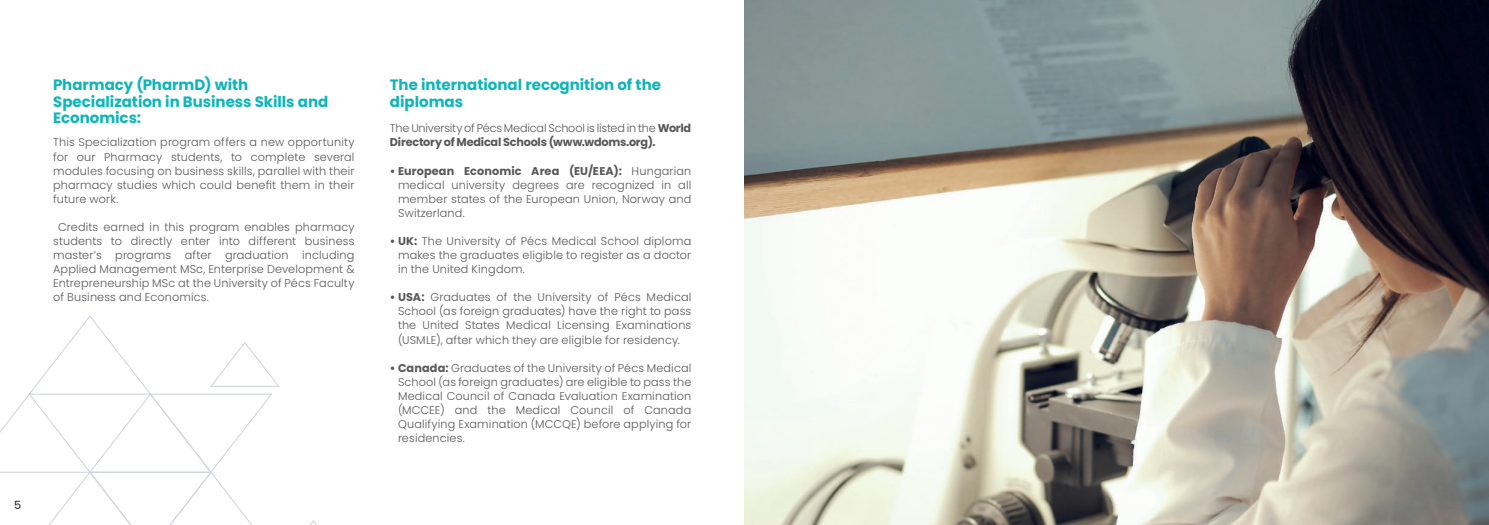
<style>
.page{position:relative;width:1489px;height:525px;background:#fff}
.page>*{position:absolute;margin:0;border:0;box-sizing:border-box;transform-origin:0 0}
.t1{font:700 15px/16.5px "Poppins";color:#0fb5ba}
.t2{font:300 11.25px/14px "Poppins";letter-spacing:.015em;color:#57585a;text-align:justify}
.t3{font:700 11.25px/14px "Poppins";letter-spacing:-.02em;color:#57585a}
.t4{font:11.25px "Poppins";color:#231f20}
.s1{font-weight:300}
.s2{font-weight:700}
</style>
<div class="page">
<svg style="left:0;top:315px;width:280px;height:209px"></svg>
<svg style="left:310px;top:520px;width:6px;height:4px"></svg>
<img style="left:744px;top:0;width:744px;height:524px">
<h1 class="t1" style="left:53px;top:77px;width:277px">Pharmacy (PharmD) with<br>Specialization in Business Skills and<br>Economics:</h1>
<p class="t2" style="left:53px;top:135px;width:303px">This Specialization program offers a new opportunity for our Pharmacy students, to complete several modules focusing on business skills, parallel with their pharmacy studies which could benefit them in their future work.</p>
<p class="t2" style="left:53px;top:220px;width:303px;text-indent:5px">Credits earned in this program enables pharmacy students to directly enter into different business master’s programs after graduation including Applied Management MSc, Enterprise Development &amp; Entrepreneurship MSc at the University of Pécs Faculty of Business and Economics.</p>
<p class="t4" style="left:14px;top:498px;width:9px">5</p>
<h1 class="t1" style="left:390px;top:77px;width:272px">The international recognition of the diplomas</h1>
<p class="t3" style="left:390px;top:121px;width:303px"><span class="s1">The University of Pécs Medical School is listed in the</span> World<br>Directory of Medical Schools (www.wdoms.org).</p>
<p class="t2" style="left:398px;top:164px;width:295px;text-indent:-8px"><span class="s2">• European Economic Area (EU/EEA):</span> Hungarian medical university degrees are recognized in all member states of the European Union, Norway and Switzerland.</p>
<p class="t2" style="left:398px;top:234px;width:295px;text-indent:-8px"><span class="s2">• UK:</span> The University of Pécs Medical School diploma makes the graduates eligible to register as a doctor in the United Kingdom.</p>
<p class="t2" style="left:398px;top:290px;width:295px;text-indent:-8px"><span class="s2">• USA:</span> Graduates of the University of Pécs Medical School (as foreign graduates) have the right to pass the United States Medical Licensing Examinations (USMLE), after which they are eligible for residency.</p>
<p class="t2" style="left:398px;top:360px;width:295px;text-indent:-8px"><span class="s2">• Canada:</span> Graduates of the University of Pécs Medical School (as foreign graduates) are eligible to pass the Medical Council of Canada Evaluation Examination (MCCEE) and the Medical Council of Canada Qualifying Examination (MCCQE) before applying for residencies.</p>
</div>
